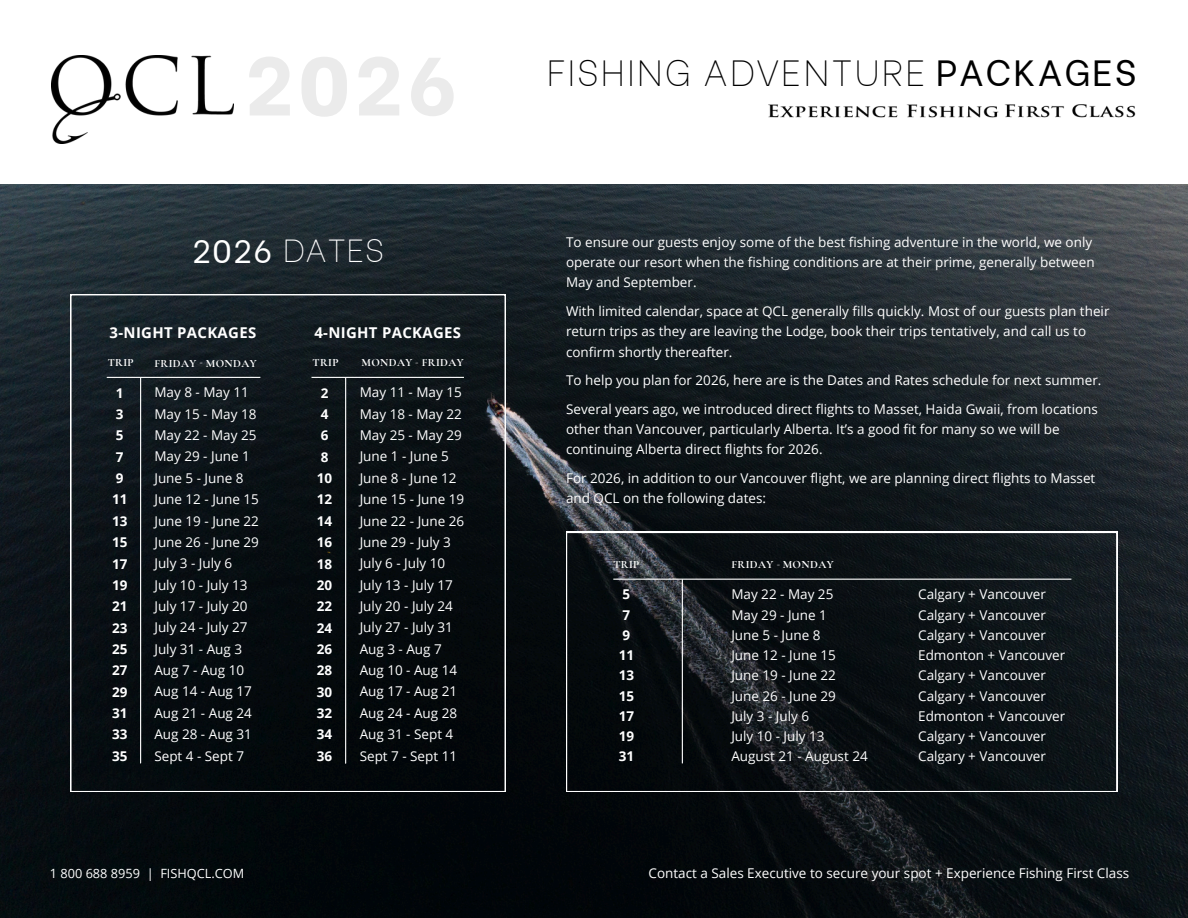
<style>
.page{position:relative;width:1188px;height:918px;background:#fff}
.page>*{position:absolute;margin:0;border:0;box-sizing:border-box;transform-origin:0 0}
.t1{font:100 36.45px "Be Vietnam";letter-spacing:.05em;color:#000}
.t2{font:100 31.95px "Be Vietnam";letter-spacing:.01em;color:#fff}
.t3{font:700 14.85px "Open Sans";letter-spacing:.02em;color:#fff}
.t4{font:13.5px/21.3px "Open Sans";color:#fff}
.t5{font:700 13.5px/21.3px "Open Sans";color:#fff}
.t6{font:12.75px "Open Sans";color:#fff}
.t7{font:700 11.1px "Cormorant Garamond";letter-spacing:.035em;color:#fff}
.s1{font-weight:400}
.s2{font-family:"Open Sans";font-weight:300;font-size:10.65px}
</style>
<div class="page">
<img style="left:51px;top:56px;width:183px;height:88px">
<img style="left:1004px;top:104px;width:132px;height:14px">
<img style="left:768px;top:104px;width:231px;height:14px">
<img style="left:0;top:185px;width:1188px;height:733px">
<svg style="left:70px;top:294px;width:436px;height:498px;background:#0d1317"></svg>
<hr style="left:312px;top:377px;width:152px;height:1px;background:#fff">
<hr style="left:107px;top:377px;width:153px;height:1px;background:#fff">
<hr style="left:140px;top:378px;width:1px;height:385px;background:#fff">
<hr style="left:345px;top:378px;width:1px;height:385px;background:#fff">
<svg style="left:566px;top:532px;width:551px;height:260px;background:#12171b"></svg>
<hr style="left:682px;top:580px;width:1px;height:183px;background:#fff">
<hr style="left:613px;top:579px;width:458px;height:1px;background:#fff">
<h4 class="t2" style="left:192px;top:223px;width:193px"><span class="s1">2026</span> DATES</h4>
<h4 class="t3" style="left:110px;top:322px;width:148px">3-NIGHT PACKAGES</h4>
<h3 class="t3" style="left:314px;top:322px;width:148px">4-NIGHT PACKAGES</h3>
<p class="t7" style="left:108px;top:356px;width:28px">TRIP</p>
<p class="t7" style="left:154px;top:356px;width:104px">FRIDAY <span class="s2">-</span> MONDAY</p>
<p class="t5" style="left:112px;top:382px;width:17px">1<br>3<br>5<br>7<br>9<br>11<br>13<br>15<br>17<br>19<br>21<br>23<br>25<br>27<br>29<br>31<br>33<br>35</p>
<h5 class="t4" style="left:154px;top:381px;width:106px">May 8 - May 11<br>May 15 - May 18<br>May 22 - May 25<br>May 29 - June 1<br>June 5 - June 8<br>June 12 - June 15<br>June 19 - June 22<br>June 26 - June 29<br>July 3 - July 6<br>July 10 - July 13<br>July 17 - July 20<br>July 24 - July 27<br>July 31 - Aug 3<br>Aug 7 - Aug 10<br>Aug 14 - Aug 17<br>Aug 21 - Aug 24<br>Aug 28 - Aug 31<br>Sept 4 - Sept 7</h5>
<p class="t6" style="left:50px;top:865px;width:196px">1 800 688 8959 | FISHQCL.COM</p>
<h3 class="t7" style="left:312px;top:356px;width:28px">TRIP</h3>
<p class="t5" style="left:317px;top:382px;width:17px">2<br>4<br>6<br>8<br>10<br>12<br>14<br>16<br>18<br>20<br>22<br>24<br>26<br>28<br>30<br>32<br>34<br>36</p>
<p class="t7" style="left:361px;top:356px;width:104px">MONDAY <span class="s2">-</span> FRIDAY</p>
<h6 class="t4" style="left:360px;top:381px;width:106px">May 11 - May 15<br>May 18 - May 22<br>May 25 - May 29<br>June 1 - June 5<br>June 8 - June 12<br>June 15 - June 19<br>June 22 - June 26<br>June 29 - July 3<br>July 6 - July 10<br>July 13 - July 17<br>July 20 - July 24<br>July 27 - July 31<br>Aug 3 - Aug 7<br>Aug 10 - Aug 14<br>Aug 17 - Aug 21<br>Aug 24 - Aug 28<br>Aug 31 - Sept 4<br>Sept 7 - Sept 11</h6>
<p class="t1" style="left:547px;top:43px;width:592px">FISHING ADVENTURE <span class="s1">PACKAGES</span></p>
<h6 class="t4" style="left:566px;top:232px;width:530px;line-height:20.2px">To ensure our guests enjoy some of the best fishing adventure in the world, we only operate our resort when the fishing conditions are at their prime, generally between<br>May and September.</h6>
<h6 class="t4" style="left:566px;top:301px;width:545px;line-height:20.2px">With limited calendar, space at QCL generally fills quickly. Most of our guests plan their return trips as they are leaving the Lodge, book their trips tentatively, and call us to confirm shortly thereafter.</h6>
<h6 class="t4" style="left:566px;top:369px;width:537px">To help you plan for 2026, here are is the Dates and Rates schedule for next summer.</h6>
<h6 class="t4" style="left:566px;top:399px;width:533px;line-height:20.2px">Several years ago, we introduced direct flights to Masset, Haida Gwaii, from locations other than Vancouver, particularly Alberta. It’s a good fit for many so we will be continuing Alberta direct flights for 2026.</h6>
<h6 class="t4" style="left:566px;top:468px;width:531px;line-height:20.2px">For 2026, in addition to our Vancouver flight, we are planning direct flights to Masset and QCL on the following dates:</h6>
<h5 class="t7" style="left:613px;top:558px;width:28px">TRIP</h5>
<h6 class="t7" style="left:731px;top:558px;width:104px">FRIDAY <span class="s2">-</span> MONDAY</h6>
<p class="t5" style="left:619px;top:584px;width:17px;line-height:20.2px">5<br>7<br>9<br>11<br>13<br>15<br>17<br>19<br>31</p>
<p class="t4" style="left:918px;top:584px;width:149px;line-height:20.2px">Calgary + Vancouver<br>Calgary + Vancouver<br>Calgary + Vancouver<br>Edmonton + Vancouver<br>Calgary + Vancouver<br>Calgary + Vancouver<br>Edmonton + Vancouver<br>Calgary + Vancouver<br>Calgary + Vancouver</p>
<p class="t4" style="left:731px;top:584px;width:138px;line-height:20.2px">May 22 - May 25<br>May 29 - June 1<br>June 5 - June 8<br>June 12 - June 15<br>June 19 - June 22<br>June 26 - June 29<br>July 3 - July 6<br>July 10 - July 13<br>August 21 - August 24</p>
<p class="t4" style="left:649px;top:862px;width:482px">Contact a Sales Executive to secure your spot + Experience Fishing First Class</p>
</div>
